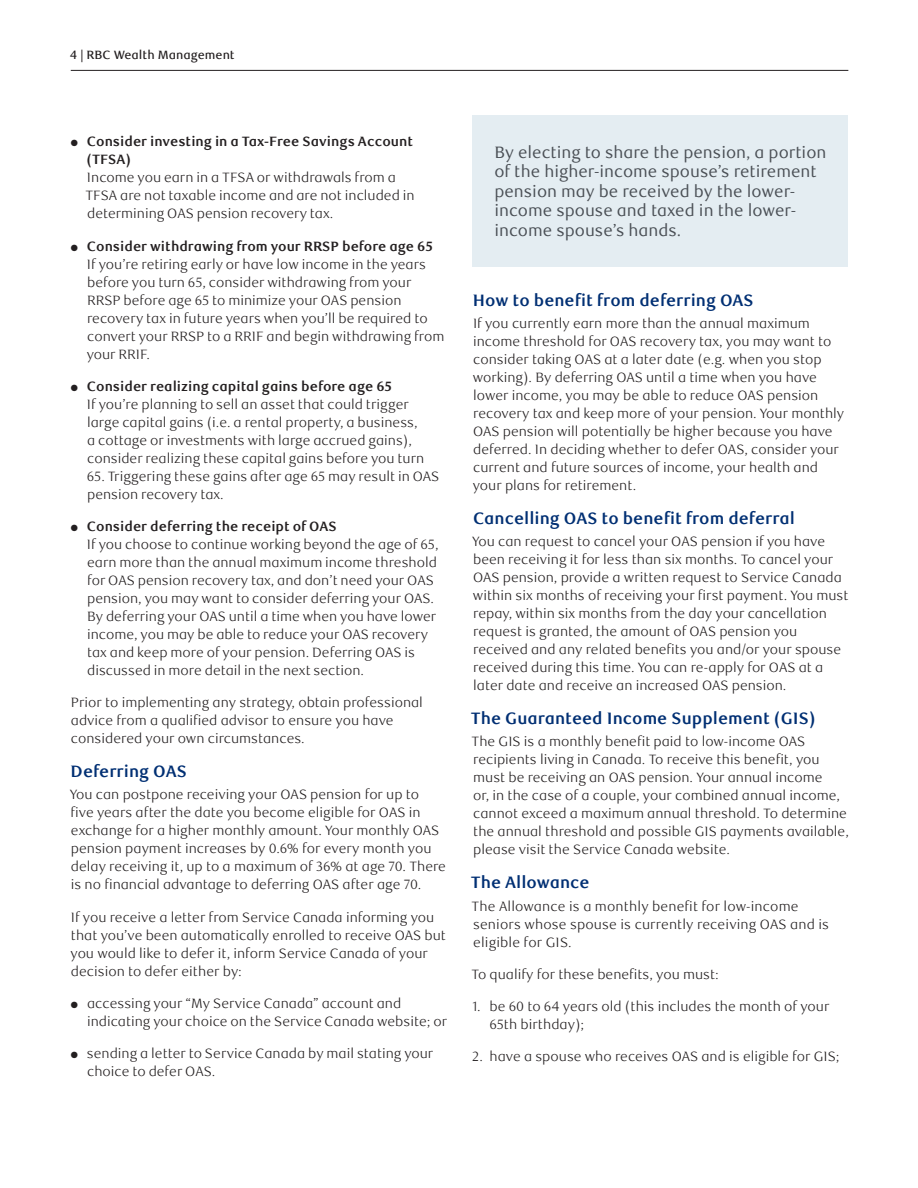
<style>
.page{position:relative;width:918px;height:1188px;background:#fff}
.page>*{position:absolute;margin:0;border:0;box-sizing:border-box;transform-origin:0 0}
.t1{font:16.5px/19.5px "RBC Text";color:#4a4f55}
._4-Text_Headline{font:700 16.5px "RBC Text";color:#002f73}
._5-Body_Copy{font:300 13.5px/18px "RBC Text";color:#231f20}
.t2{font:500 12px "RBC Text";color:#231f20}
.s1{font-weight:700}
</style>
<div class="page">
<hr style="left:71px;top:70px;width:777px;height:1px;background:#231f20">
<div style="left:473px;top:115px;width:375px;height:152px;background:#e4edf2"></div>
<p class="t2" style="left:70px;top:47px;width:166px">4 | RBC Wealth Management</p>
<p class="_5-Body_Copy" style="left:85px;top:133px;width:331px;text-indent:-15px">● <span class="s1">Consider investing in a Tax-Free Savings Account (TFSA)<br></span>Income you earn in a TFSA or withdrawals from a TFSA are not taxable income and are not included in determining OAS pension recovery tax.</p>
<p class="_5-Body_Copy" style="left:87px;top:237px;width:359px;text-indent:-16px">● <span class="s1">Consider withdrawing from your RRSP before age 65<br></span>If you’re retiring early or have low income in the years before you turn 65, consider withdrawing from your RRSP before age 65 to minimize your OAS pension recovery tax in future years when you’ll be required to convert your RRSP to a RRIF and begin withdrawing from your RRIF.</p>
<p class="_5-Body_Copy" style="left:87px;top:378px;width:339px;text-indent:-16px">● <span class="s1">Consider realizing capital gains before age 65<br></span>If you’re planning to sell an asset that could trigger large capital gains (i.e. a rental property, a business, a cottage or investments with large accrued gains), consider realizing these capital gains before you turn</p>
<p class="_5-Body_Copy" style="left:87px;top:468px;width:354px">65. Triggering these gains after age 65 may result in OAS pension recovery tax.</p>
<p class="_5-Body_Copy" style="left:87px;top:518px;width:353px;text-indent:-16px">● <span class="s1">Consider deferring the receipt of OAS<br></span>If you choose to continue working beyond the age of 65, earn more than the annual maximum income threshold for OAS pension recovery tax, and don’t need your OAS pension, you may want to consider deferring your OAS.<br>By deferring your OAS until a time when you have lower income, you may be able to reduce your OAS recovery tax and keep more of your pension. Deferring OAS is discussed in more detail in the next section.</p>
<p class="_5-Body_Copy" style="left:71px;top:694px;width:354px">Prior to implementing any strategy, obtain professional advice from a qualified advisor to ensure you have considered your own circumstances.</p>
<h2 class="_4-Text_Headline" style="left:71px;top:762px;width:118px">Deferring OAS</h2>
<p class="_5-Body_Copy" style="left:70px;top:786px;width:378px">You can postpone receiving your OAS pension for up to<br>five years after the date you become eligible for OAS in exchange for a higher monthly amount. Your monthly OAS pension payment increases by 0.6% for every month you delay receiving it, up to a maximum of 36% at age 70. There is no financial advantage to deferring OAS after age 70.</p>
<p class="_5-Body_Copy" style="left:71px;top:908px;width:377px">If you receive a letter from Service Canada informing you that you’ve been automatically enrolled to receive OAS but you would like to defer it, inform Service Canada of your decision to defer either by:</p>
<p class="_5-Body_Copy" style="left:87px;top:995px;width:362px;text-indent:-16px">● accessing your “My Service Canada” account and indicating your choice on the Service Canada website; or</p>
<p class="_5-Body_Copy" style="left:87px;top:1045px;width:348px;text-indent:-16px">● sending a letter to Service Canada by mail stating your choice to defer OAS.</p>
<p class="t1" style="left:494px;top:143px;width:334px">By electing to share the pension, a portion of the higher-income spouse’s retirement pension may be received by the lower&shy;income spouse and taxed in the lower&shy;income spouse’s hands.</p>
<h2 class="_4-Text_Headline" style="left:473px;top:290px;width:282px">How to benefit from deferring OAS</h2>
<p class="_5-Body_Copy" style="left:473px;top:315px;width:373px">If you currently earn more than the annual maximum income threshold for OAS recovery tax, you may want to consider taking OAS at a later date (e.g. when you stop working). By deferring OAS until a time when you have lower income, you may be able to reduce OAS pension recovery tax and keep more of your pension. Your monthly OAS pension will potentially be higher because you have deferred. In deciding whether to defer OAS, consider your current and future sources of income, your health and your plans for retirement.</p>
<h2 class="_4-Text_Headline" style="left:473px;top:509px;width:323px">Cancelling OAS to benefit from deferral</h2>
<p class="_5-Body_Copy" style="left:472px;top:533px;width:378px">You can request to cancel your OAS pension if you have been receiving it for less than six months. To cancel your OAS pension, provide a written request to Service Canada within six months of receiving your first payment. You must repay, within six months from the day your cancellation request is granted, the amount of OAS pension you received and any related benefits you and/or your spouse received during this time. You can re-apply for OAS at a later date and receive an increased OAS pension.</p>
<h2 class="_4-Text_Headline" style="left:471px;top:709px;width:346px">The Guaranteed Income Supplement (GIS)</h2>
<p class="_5-Body_Copy" style="left:472px;top:733px;width:379px">The GIS is a monthly benefit paid to low-income OAS recipients living in Canada. To receive this benefit, you must be receiving an OAS pension. Your annual income<br>or, in the case of a couple, your combined annual income, cannot exceed a maximum annual threshold. To determine the annual threshold and possible GIS payments available, please visit the Service Canada website.</p>
<h2 class="_4-Text_Headline" style="left:471px;top:873px;width:120px">The Allowance</h2>
<p class="_5-Body_Copy" style="left:472px;top:897px;width:359px">The Allowance is a monthly benefit for low-income seniors whose spouse is currently receiving OAS and is eligible for GIS.</p>
<p class="_5-Body_Copy" style="left:472px;top:965px;width:249px">To qualify for these benefits, you must:</p>
<p class="_5-Body_Copy" style="left:489px;top:998px;width:342px;text-indent:-17px">1. be 60 to 64 years old (this includes the month of your<br>65th birthday);</p>
<p class="_5-Body_Copy" style="left:472px;top:1048px;width:369px">2. have a spouse who receives OAS and is eligible for GIS;</p>
</div>
